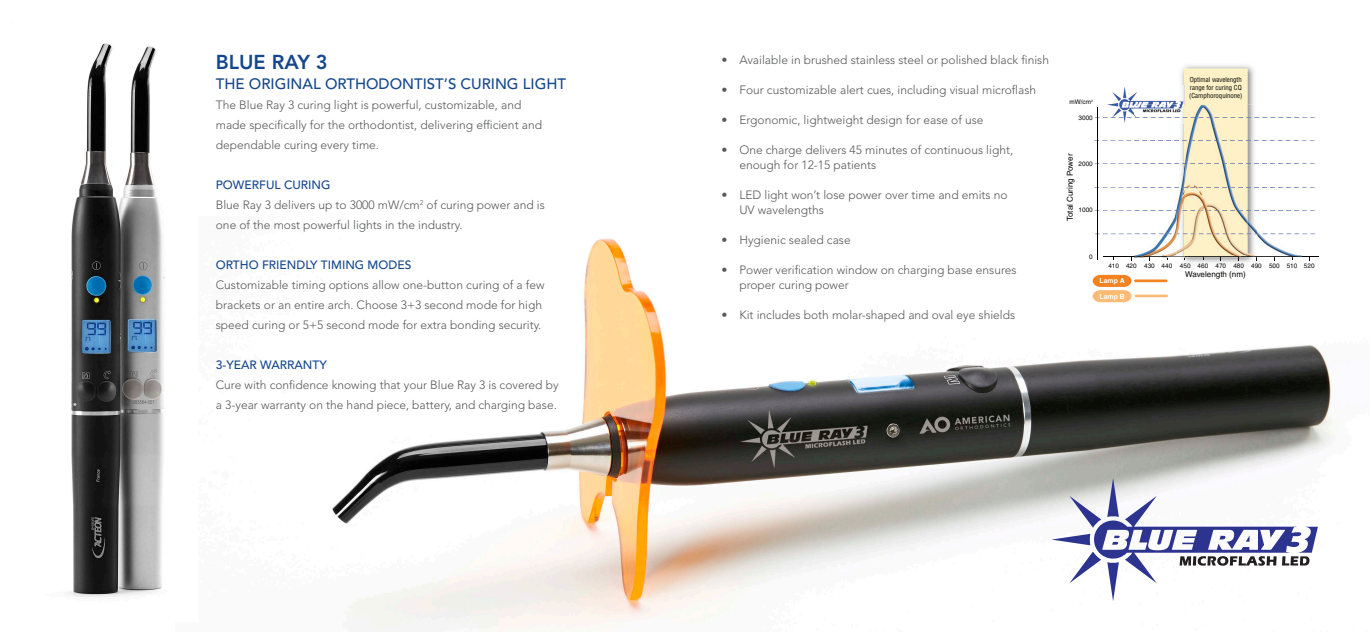
<style>
.page{position:relative;width:1371px;height:632px;background:#fff}
.page>*{position:absolute;margin:0;border:0;box-sizing:border-box;transform-origin:0 0}
.t1{font:800 20px "Avenir LT Std";color:#15478c}
.t2{font:500 15px "Avenir LT Std";color:#15478c}
.t3{font:300 12px/20px "Avenir LT Std";color:#57585a}
.t4{font:500 12px "Avenir LT Std";color:#15478c}
.t5{font:8px "Helvetica";color:#040503}
.t6{font:700 6.9px "Helvetica";color:#fff}
.t7{font:condensed 6.7px/8px "Helvetica";color:#040503;text-align:justify}
.t8{font:6.4px "Helvetica";color:#040503}
</style>
<div class="page">
<img style="left:332px;top:233px;width:1004px;height:398px">
<img style="left:69px;top:43px;width:96px;height:555px">
<svg style="left:1052px;top:478px;width:266px;height:123px"></svg>
<img style="left:1177px;top:65px;width:80px;height:202px">
<hr style="left:1103px;top:256px;width:216px;height:1px;background:#040503">
<svg style="left:1092px;top:275px;width:39px;height:27px"></svg>
<svg style="left:1094px;top:69px;width:221px;height:191px"></svg>
<hr style="left:1134px;top:279px;width:33px;height:3px;background:#f58220">
<hr style="left:1135px;top:294px;width:33px;height:3px;background:#fcbb74">
<p class="t1" style="left:216px;top:50px;width:113px">BLUE RAY 3</p>
<p class="t2" style="left:216px;top:75px;width:352px">THE ORIGINAL ORTHODONTIST’S CURING LIGHT</p>
<p class="t3" style="left:216px;top:94px;width:328px">The Blue Ray 3 curing light is powerful, customizable, and made specifically for the orthodontist, delivering efficient and dependable curing every time.</p>
<p class="t4" style="left:216px;top:177px;width:116px">POWERFUL CURING</p>
<p class="t3" style="left:216px;top:194px;width:330px">Blue Ray 3 delivers up to 3000 mW/cm<sup>2</sup> of curing power and is</p>
<p class="t3" style="left:216px;top:214px;width:248px">one of the most powerful lights in the industry.</p>
<p class="t4" style="left:216px;top:257px;width:197px">ORTHO FRIENDLY TIMING MODES</p>
<p class="t3" style="left:216px;top:274px;width:330px">Customizable timing options allow one-button curing of a few brackets or an entire arch. Choose 3+3 second mode for high speed curing or 5+5 second mode for extra bonding security.</p>
<p class="t4" style="left:216px;top:357px;width:112px">3-YEAR WARRANTY</p>
<p class="t3" style="left:216px;top:374px;width:344px">Cure with confidence knowing that your Blue Ray 3 is covered by</p>
<p class="t3" style="left:216px;top:394px;width:342px">a 3-year warranty on the hand piece, battery, and charging base.</p>
<p class="t3" style="left:721px;top:50px;width:329px">• Available in brushed stainless steel or polished black finish</p>
<p class="t3" style="left:721px;top:80px;width:316px">• Four customizable alert cues, including visual microflash</p>
<p class="t3" style="left:721px;top:110px;width:264px">• Ergonomic, lightweight design for ease of use</p>
<p class="t3" style="left:721px;top:140px;width:293px">• One charge delivers 45 minutes of continuous light,</p>
<p class="t3" style="left:739px;top:155px;width:139px">enough for 12-15 patients</p>
<p class="t3" style="left:739px;top:187px;width:270px;line-height:15px;text-indent:-18px">• LED light won’t lose power over time and emits no<br>UV wavelengths</p>
<p class="t3" style="left:721px;top:230px;width:131px">• Hygienic sealed case</p>
<p class="t3" style="left:721px;top:260px;width:297px">• Power verification window on charging base ensures</p>
<p class="t3" style="left:739px;top:275px;width:111px">proper curing power</p>
<p class="t3" style="left:721px;top:305px;width:295px">• Kit includes both molar-shaped and oval eye shields</p>
<p class="t8" style="left:1069px;top:98px;width:25px">mW/cm<sup>2</sup></p>
<p class="t8" style="left:1078px;top:114px;width:16px">3000</p>
<p class="t5" style="left:1065px;top:221px;width:69px;rotate:-90deg">Total Curing Power</p>
<p class="t8" style="left:1078px;top:160px;width:16px">2000</p>
<p class="t8" style="left:1078px;top:206px;width:16px">1000</p>
<p class="t8" style="left:1089px;top:253px;width:5px">0</p>
<p class="t7" style="left:1189px;top:75px;width:55px">Optimal wavelength range for curing CQ (Camphoroquinone)</p>
<p class="t8" style="left:1108px;top:262px;width:208px">410 420 430 440 450 460 470 480 490 500 510 520</p>
<p class="t5" style="left:1185px;top:270px;width:62px">Wavelength (nm)</p>
<p class="t6" style="left:1099px;top:277px;width:27px">Lamp A</p>
<p class="t6" style="left:1099px;top:292px;width:27px">Lamp B</p>
</div>
